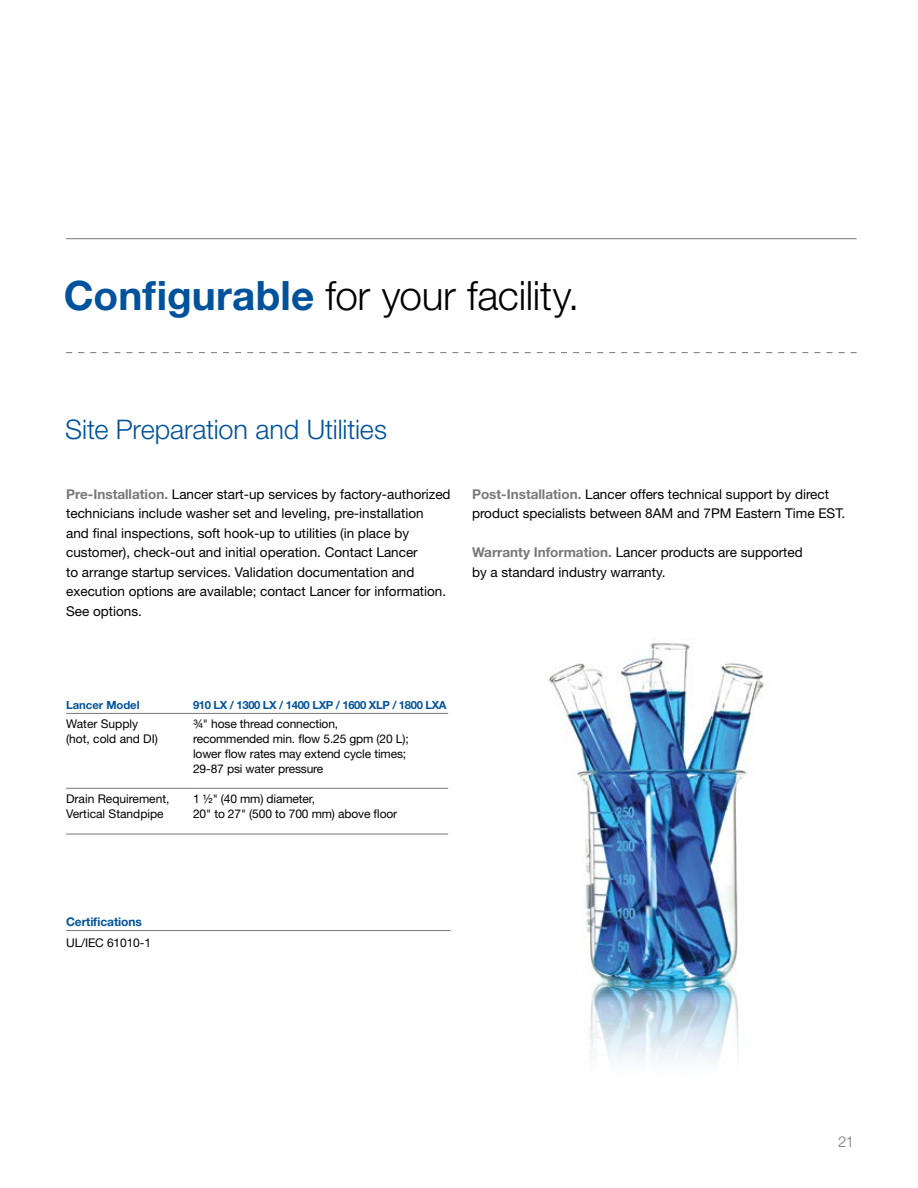
<style>
.page{position:relative;width:918px;height:1188px;background:#fff}
.page>*{position:absolute;margin:0;border:0;box-sizing:border-box;transform-origin:0 0}
.t1{font:300 40.5px "Helvetica Neue LT Std";letter-spacing:-.01em;color:#000}
.t2{font:300 27px "Helvetica Neue LT Std";letter-spacing:-.005em;color:#00529c}
.t3{font:300 15px "Helvetica Neue LT Std";color:#77787b}
.t4{font:13.5px/19.5px "Helvetica Neue LT Std";color:#000}
.t5{font:12px/15px "Helvetica Neue LT Std";letter-spacing:-.01em;color:#000}
.t6{font:700 12px "Helvetica Neue LT Std";letter-spacing:-.01em;color:#00529c}
.t7{font:700 11.25px "Helvetica Neue LT Std";letter-spacing:-.03em;color:#00529c}
.t8{font:700 11.25px "Helvetica Neue LT Std";color:#00529c}
.s1{font-weight:700;color:#00529c}
.s2{font-weight:700;color:#77787b}
</style>
<div class="page">
<hr style="left:66px;top:238px;width:791px;height:1px;background:#77787b">
<svg style="left:66px;top:352px;width:791px;height:1px"></svg>
<hr style="left:66px;top:713px;width:127px;height:1px;background:#77787b">
<hr style="left:193px;top:713px;width:255px;height:1px;background:#77787b">
<hr style="left:66px;top:788px;width:127px;height:1px;background:#77787b">
<hr style="left:193px;top:788px;width:255px;height:1px;background:#77787b">
<hr style="left:66px;top:834px;width:127px;height:1px;background:#77787b">
<hr style="left:193px;top:834px;width:255px;height:1px;background:#77787b">
<hr style="left:66px;top:930px;width:385px;height:1px;background:#77787b">
<img style="left:548px;top:638px;width:216px;height:424px">
<h1 class="t1" style="left:64px;top:271px;width:517px"><span class="s1">Configurable</span> for your facility.</h1>
<h2 class="t2" style="left:65px;top:413px;width:323px">Site Preparation and Utilities</h2>
<p class="t4" style="left:66px;top:484px;width:386px"><span class="s2">Pre-Installation.</span> Lancer start-up services by factory-authorized technicians include washer set and leveling, pre-installation<br>and final inspections, soft hook-up to utilities (in place by customer), check-out and initial operation. Contact Lancer<br>to arrange startup services. Validation documentation and execution options are available; contact Lancer for information.<br>See options.</p>
<p class="t4" style="left:472px;top:484px;width:375px"><span class="s2">Post-Installation.</span> Lancer offers technical support by direct product specialists between 8AM and 7PM Eastern Time EST.</p>
<p class="t4" style="left:472px;top:543px;width:332px"><span class="s2">Warranty Information.</span> Lancer products are supported by a standard industry warranty.</p>
<p class="t8" style="left:66px;top:698px;width:75px">Lancer Model</p>
<p class="t7" style="left:193px;top:698px;width:255px">910 LX / 1300 LX / 1400 LXP / 1600 XLP / 1800 LXA</p>
<p class="t5" style="left:66px;top:717px;width:93px;line-height:14.4px">Water Supply (hot, cold and DI)</p>
<p class="t5" style="left:193px;top:716px;width:217px">¾" hose thread connection, recommended min. flow 5.25 gpm (20 L); lower flow rates may extend cycle times;<br>29-87 psi water pressure</p>
<p class="t5" style="left:66px;top:792px;width:105px;line-height:14.4px">Drain Requirement,<br>Vertical Standpipe</p>
<p class="t5" style="left:193px;top:791px;width:206px">1 ½" (40 mm) diameter,<br>20" to 27" (500 to 700 mm) above floor</p>
<p class="t6" style="left:66px;top:914px;width:77px">Certifications</p>
<p class="t5" style="left:66px;top:935px;width:86px">UL/IEC 61010-1</p>
<p class="t3" style="left:838px;top:1132px;width:18px">21</p>
</div>
